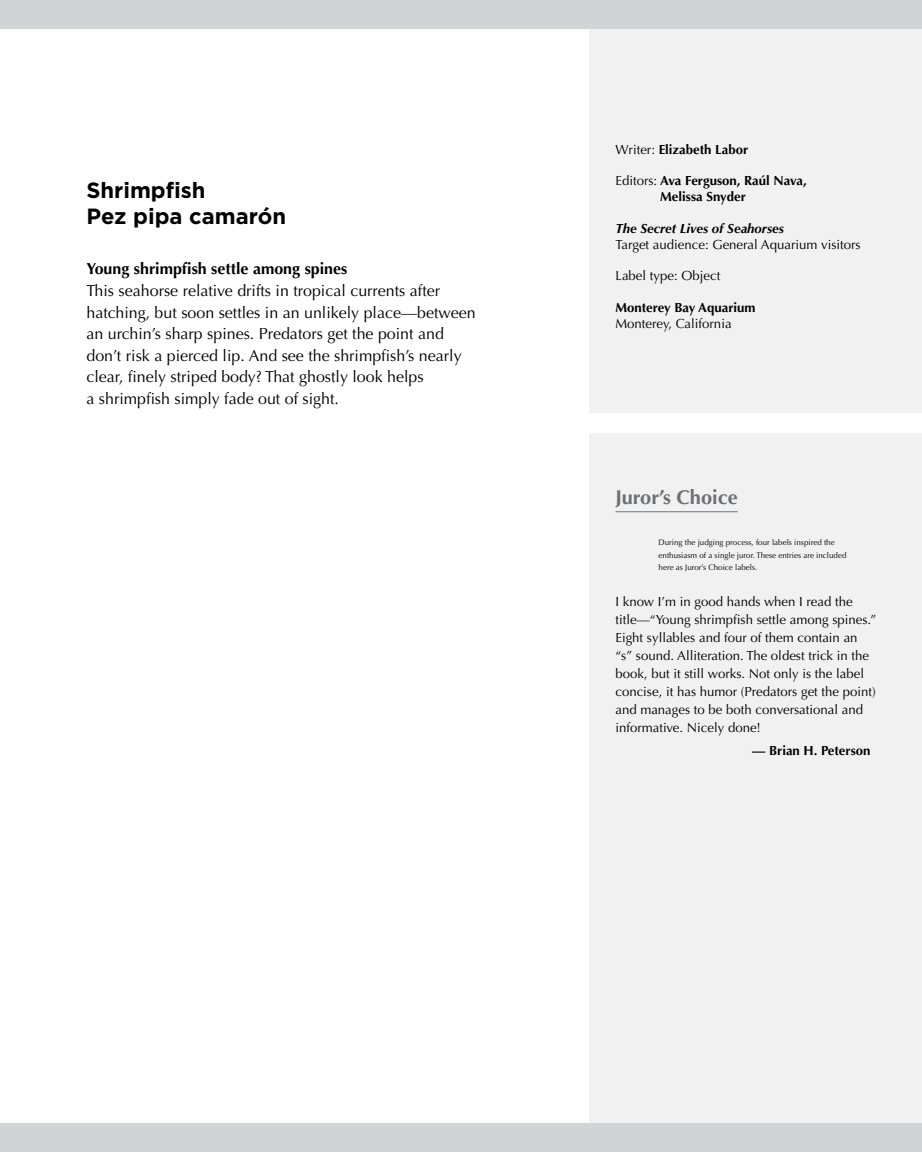
<style>
.page{position:relative;width:922px;height:1152px;background:#fff}
.page>*{position:absolute;margin:0;border:0;box-sizing:border-box;transform-origin:0 0}
.t1{font:700 22px/26.4px "Gotham";color:#000}
.t2{font:700 20px "Optima LT Std";color:#6d6f71}
.t3{font:16px/21.6px "Optima LT Std";color:#000}
.t4{font:13.2px/18px "Optima LT Std";color:#000}
.t5{font:700 13.2px/15.8px "Optima LT Std";color:#000}
.t6{font:8px/12.4px "Optima LT Std";color:#000}
.s1{font-weight:700}
.s2{font-weight:400}
.s3{font-weight:700;font-style:italic}
</style>
<div class="page">
<div style="left:589px;top:10px;width:333px;height:1132px;background:#f1f1f2"></div>
<div style="left:0;top:0;width:922px;height:29px;background:#d1d3d4"></div>
<div style="left:0;top:1123px;width:922px;height:29px;background:#d1d3d4"></div>
<hr style="left:615px;top:511px;width:122px;height:1px;background:#6d6f71">
<div style="left:559px;top:413px;width:363px;height:20px;background:#fff"></div>
<p class="t1" style="left:86px;top:176px;width:201px">Shrimpfish<br>Pez pipa camarón</p>
<p class="t3" style="left:86px;top:258px;width:391px"><span class="s1">Young shrimpfish settle among spines<br></span>This seahorse relative drifts in tropical currents after hatching, but soon settles in an unlikely place—between an urchin’s sharp spines. Predators get the point and don’t risk a pierced lip. And see the shrimpfish’s nearly clear, finely striped body? That ghostly look helps<br>a shrimpfish simply fade out of sight.</p>
<p class="t5" style="left:615px;top:141px;width:134px"><span class="s2">Writer:</span> Elizabeth Labor</p>
<p class="t5" style="left:660px;top:173px;width:148px;text-indent:-45px"><span class="s2">Editors:</span> Ava Ferguson, Raúl Nava,<br>Melissa Snyder</p>
<p class="t4" style="left:615px;top:221px;width:247px;line-height:15.8px"><span class="s3">The Secret Lives of Seahorses<br></span>Target audience: General Aquarium visitors</p>
<p class="t4" style="left:615px;top:267px;width:106px">Label type: Object</p>
<p class="t5" style="left:615px;top:300px;width:142px">Monterey Bay Aquarium<br><span class="s2">Monterey, California</span></p>
<p class="t2" style="left:615px;top:486px;width:124px">Juror’s Choice</p>
<p class="t6" style="left:658px;top:537px;width:189px">During the judging process, four labels inspired the enthusiasm of a single juror. These entries are included here as Juror’s Choice labels.</p>
<p class="t4" style="left:615px;top:593px;width:262px">I know I’m in good hands when I read the title—“Young shrimpfish settle among spines.” Eight syllables and four of them contain an “s” sound. Alliteration. The oldest trick in the book, but it still works. Not only is the label concise, it has humor (Predators get the point) and manages to be both conversational and informative. Nicely done!</p>
<p class="t5" style="left:752px;top:743px;width:120px">— Brian H. Peterson</p>
</div>
